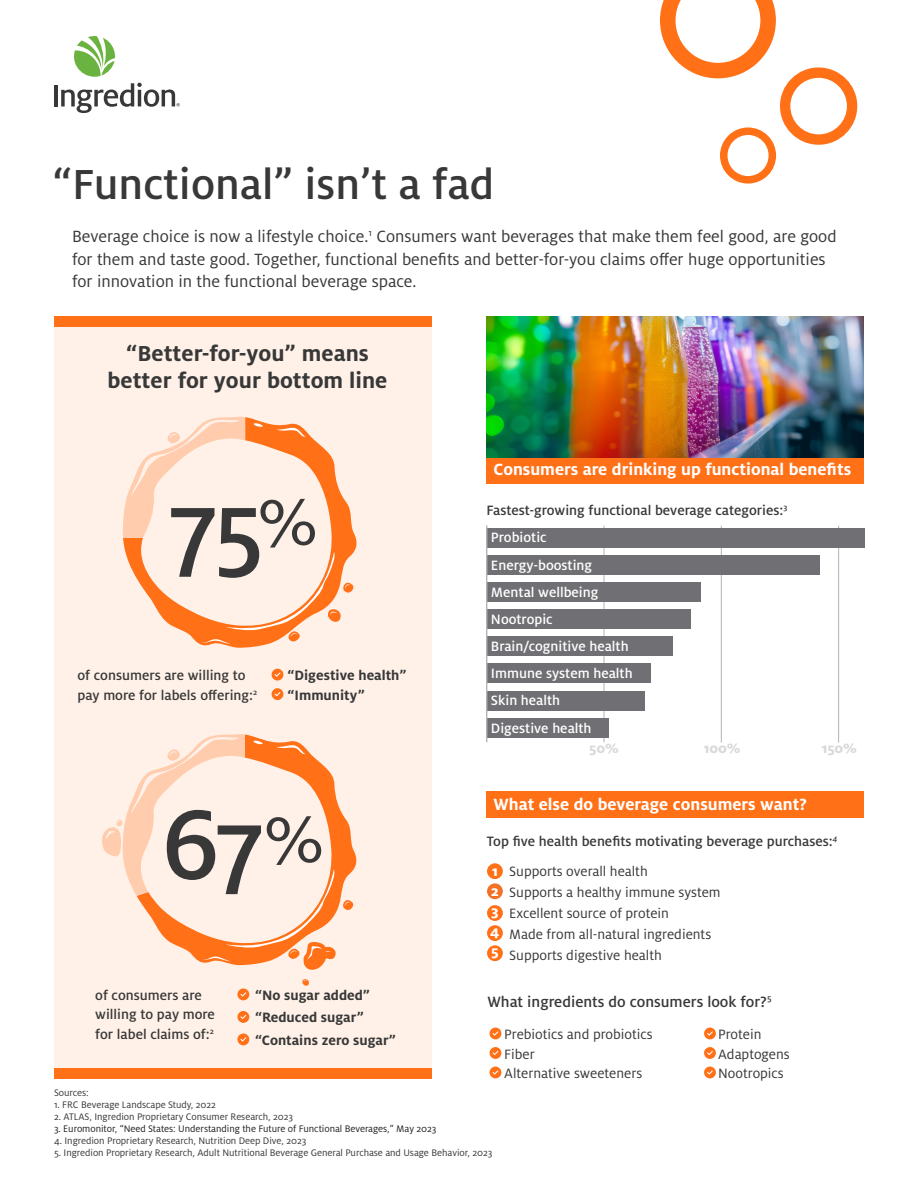
<style>
.page{position:relative;width:918px;height:1188px;background:#fff}
.page>*{position:absolute;margin:0;border:0;box-sizing:border-box;transform-origin:0 0}
.Headline_21_pt{font:500 46.5px "Milo Pro";color:#383838}
.Callout_text{font:700 24px/27px "Milo Pro";color:#383838;text-align:center}
.Headline_21_pt-2{font:18px/22.5px "Milo Pro";color:#383838}
.Headline_21_pt-3{font:700 18px "Milo Pro";color:#fff}
.Callout_text-2{font:500 16.5px "Milo Pro";color:#383838}
.Intro_text{font:800 15.45px "Milo Pro";color:#fff}
.Callout_text-3{font:15px "Milo Pro";color:#383838}
.Callout_text-4{font:500 15px/19.5px "Milo Pro";color:#383838}
.Callout_text-5{font:500 15px "Milo Pro";color:#fff}
.Callout_text-6{font:700 15px/19.5px "Milo Pro";color:#383838}
.Callout_text-7{font:800 15px "Milo Pro";color:#d8dad9}
.Legal_copy_justified{font:10.5px "Milo Pro";letter-spacing:-.005em;color:#383838}
.Legal_copy_justified-2{font:10.5px "Milo Pro";letter-spacing:-.005em;color:#231f20}
.s1{color:#ff7017}
</style>
<div class="page">
<svg style="left:660px;top:0;width:197px;height:184px"></svg>
<div style="left:54px;top:318px;width:378px;height:760px;background:#fff1e8"></div>
<div style="left:54px;top:1068px;width:378px;height:11px;background:#ff7017"></div>
<div style="left:54px;top:316px;width:378px;height:11px;background:#ff7017"></div>
<svg style="left:237px;top:989px;width:12px;height:11px"></svg>
<div style="left:237px;top:1011px;width:12px;height:12px;background:#ff7017;border-radius:50%"></div>
<svg style="left:240px;top:1015px;width:6px;height:4px"></svg>
<svg style="left:237px;top:1034px;width:12px;height:11px"></svg>
<hr style="left:838px;top:526px;width:1px;height:217px;background:#b2b4b3">
<hr style="left:721px;top:526px;width:1px;height:217px;background:#b2b4b3">
<hr style="left:604px;top:526px;width:1px;height:217px;background:#b2b4b3">
<div style="left:486px;top:528px;width:378px;height:20px;background:#706f73"></div>
<div style="left:486px;top:555px;width:334px;height:20px;background:#706f73"></div>
<div style="left:486px;top:582px;width:215px;height:20px;background:#706f73"></div>
<div style="left:486px;top:609px;width:205px;height:20px;background:#706f73"></div>
<div style="left:486px;top:636px;width:186px;height:20px;background:#706f73"></div>
<div style="left:486px;top:664px;width:164px;height:19px;background:#706f73"></div>
<div style="left:486px;top:691px;width:158px;height:20px;background:#706f73"></div>
<div style="left:486px;top:718px;width:122px;height:20px;background:#706f73"></div>
<hr style="left:486px;top:525px;width:1px;height:217px;background:#b2b4b3">
<div style="left:486px;top:457px;width:378px;height:26px;background:#ff7017"></div>
<div style="left:486px;top:792px;width:378px;height:26px;background:#ff7017"></div>
<div style="left:487px;top:863px;width:16px;height:16px;background:#ff7017;border-radius:50%"></div>
<div style="left:487px;top:883px;width:16px;height:16px;background:#f37125;border-radius:50%"></div>
<div style="left:487px;top:905px;width:16px;height:16px;background:#ff7017;border-radius:50%"></div>
<div style="left:487px;top:925px;width:16px;height:16px;background:#ff7017;border-radius:50%"></div>
<div style="left:487px;top:945px;width:16px;height:16px;background:#ff7017;border-radius:50%"></div>
<img style="left:486px;top:316px;width:378px;height:141px">
<div style="left:272px;top:669px;width:11px;height:12px;background:#ff7017;border-radius:50%"></div>
<svg style="left:275px;top:673px;width:5px;height:4px"></svg>
<div style="left:272px;top:688px;width:11px;height:12px;background:#ff7017;border-radius:50%"></div>
<svg style="left:275px;top:692px;width:5px;height:4px"></svg>
<div style="left:490px;top:1028px;width:11px;height:11px;background:#ff7017;border-radius:50%"></div>
<svg style="left:493px;top:1031px;width:5px;height:5px"></svg>
<div style="left:490px;top:1047px;width:11px;height:12px;background:#ff7017;border-radius:50%"></div>
<svg style="left:493px;top:1051px;width:5px;height:4px"></svg>
<div style="left:490px;top:1067px;width:11px;height:11px;background:#ff7017;border-radius:50%"></div>
<svg style="left:493px;top:1070px;width:5px;height:5px"></svg>
<div style="left:704px;top:1028px;width:12px;height:11px;background:#ff7017;border-radius:50%"></div>
<svg style="left:707px;top:1031px;width:6px;height:5px"></svg>
<div style="left:704px;top:1047px;width:12px;height:12px;background:#ff7017;border-radius:50%"></div>
<svg style="left:707px;top:1051px;width:6px;height:4px"></svg>
<div style="left:704px;top:1067px;width:12px;height:11px;background:#ff7017;border-radius:50%"></div>
<svg style="left:707px;top:1070px;width:6px;height:5px"></svg>
<svg style="left:123px;top:416px;width:231px;height:228px"></svg>
<svg style="left:336px;top:798px;width:21px;height:114px;fill:#ff721b"></svg>
<svg style="left:343px;top:899px;width:11px;height:12px"></svg>
<svg style="left:302px;top:979px;width:7px;height:7px"></svg>
<svg style="left:102px;top:734px;width:234px;height:236px"></svg>
<hr style="left:54px;top:85px;width:4px;height:21px;background:#383838">
<svg style="left:61px;top:36px;width:119px;height:77px"></svg>
<p class="Headline_21_pt" style="left:52px;top:159px;width:443px">“Functional” isn’t a fad</p>
<p class="Headline_21_pt-2" style="left:72px;top:225px;width:766px">Beverage choice is now a lifestyle choice.<sup>1</sup> Consumers want beverages that make them feel good, are good for them and taste good. Together, functional benefits and better-for-you claims offer huge opportunities for innovation in the functional beverage space.</p>
<p class="Callout_text" style="left:108px;top:340px;width:281px">“Better-for-you” means better for your bottom line</p>
<p class="Callout_text-4" style="left:77px;top:666px;width:181px">of consumers are willing to pay more for labels offering:<sup>2</sup></p>
<p class="Callout_text-6" style="left:287px;top:666px;width:121px">“Digestive health” “Immunity”</p>
<p class="Callout_text-4" style="left:95px;top:985px;width:121px">of consumers are willing to pay more for label claims of:<sup>2</sup></p>
<p class="Callout_text-6" style="left:255px;top:985px;width:117px">“No sugar added”</p>
<p class="Callout_text-6" style="left:255px;top:1008px;width:110px">“Reduced sugar”</p>
<p class="Callout_text-6" style="left:255px;top:1030px;width:143px">“Contains zero sugar”</p>
<p class="Headline_21_pt-3" style="left:494px;top:459px;width:359px">Consumers are drinking up functional benefits</p>
<p class="Callout_text-4" style="left:486px;top:500px;width:302px">Fastest-growing functional beverage categories:<sup>3</sup></p>
<p class="Callout_text-5" style="left:491px;top:529px;width:57px">Probiotic</p>
<p class="Callout_text-5" style="left:491px;top:557px;width:103px">Energy-boosting</p>
<p class="Callout_text-5" style="left:491px;top:584px;width:109px">Mental wellbeing</p>
<p class="Callout_text-5" style="left:491px;top:611px;width:63px">Nootropic</p>
<p class="Callout_text-5" style="left:491px;top:638px;width:139px">Brain/cognitive health</p>
<p class="Callout_text-5" style="left:491px;top:665px;width:143px">Immune system health</p>
<p class="Callout_text-5" style="left:491px;top:692px;width:71px">Skin health</p>
<p class="Callout_text-5" style="left:491px;top:720px;width:102px">Digestive health</p>
<p class="Callout_text-7" style="left:589px;top:740px;width:31px">50%</p>
<p class="Callout_text-7" style="left:704px;top:740px;width:38px">100%</p>
<p class="Callout_text-7" style="left:822px;top:740px;width:37px">150%</p>
<p class="Headline_21_pt-3" style="left:494px;top:794px;width:315px">What else do beverage consumers want?</p>
<p class="Callout_text-4" style="left:487px;top:832px;width:352px">Top five health benefits motivating beverage purchases:<sup>4</sup></p>
<p class="Callout_text-3" style="left:509px;top:863px;width:140px">Supports overall health</p>
<p class="Callout_text-3" style="left:509px;top:884px;width:213px">Supports a healthy immune system</p>
<p class="Callout_text-3" style="left:509px;top:905px;width:161px">Excellent source of protein</p>
<p class="Callout_text-3" style="left:509px;top:926px;width:203px">Made from all-natural ingredients</p>
<p class="Callout_text-3" style="left:509px;top:947px;width:154px">Supports digestive health</p>
<p class="Intro_text" style="left:492px;top:862px;width:7px">1</p>
<p class="Intro_text" style="left:491px;top:882px;width:9px">2</p>
<p class="Intro_text" style="left:491px;top:902px;width:9px">3</p>
<p class="Intro_text" style="left:490px;top:922px;width:11px">4</p>
<p class="Intro_text" style="left:491px;top:942px;width:9px">5</p>
<p class="Callout_text-2" style="left:488px;top:993px;width:286px">What ingredients do consumers look for?<sup>5</sup></p>
<p class="Callout_text-3" style="left:495px;top:1026px;width:159px"><span class="s1">•</span> Prebiotics and probiotics</p>
<p class="Callout_text-3" style="left:495px;top:1046px;width:41px"><span class="s1">•</span> Fiber</p>
<p class="Callout_text-3" style="left:495px;top:1065px;width:149px"><span class="s1">•</span> Alternative sweeteners</p>
<p class="Callout_text-3" style="left:709px;top:1026px;width:54px"><span class="s1">•</span> Protein</p>
<p class="Callout_text-3" style="left:709px;top:1046px;width:82px"><span class="s1">•</span> Adaptogens</p>
<p class="Callout_text-3" style="left:709px;top:1065px;width:76px"><span class="s1">•</span> Nootropics</p>
<p class="Legal_copy_justified" style="left:54px;top:1087px;width:36px">Sources:</p>
<p class="Legal_copy_justified" style="left:54px;top:1099px;width:164px">1. FRC Beverage Landscape Study, 2022</p>
<p class="Legal_copy_justified" style="left:54px;top:1111px;width:241px">2. ATLAS, Ingredion Proprietary Consumer Research, 2023</p>
<p class="Legal_copy_justified-2" style="left:54px;top:1123px;width:384px">3. Euromonitor, “Need States: Understanding the Future of Functional Beverages,” May 2023</p>
<p class="Legal_copy_justified" style="left:54px;top:1135px;width:254px">4. Ingredion Proprietary Research, Nutrition Deep Dive, 2023</p>
<p class="Legal_copy_justified" style="left:54px;top:1147px;width:440px">5. Ingredion Proprietary Research, Adult Nutritional Beverage General Purchase and Usage Behavior, 2023</p>
</div>
